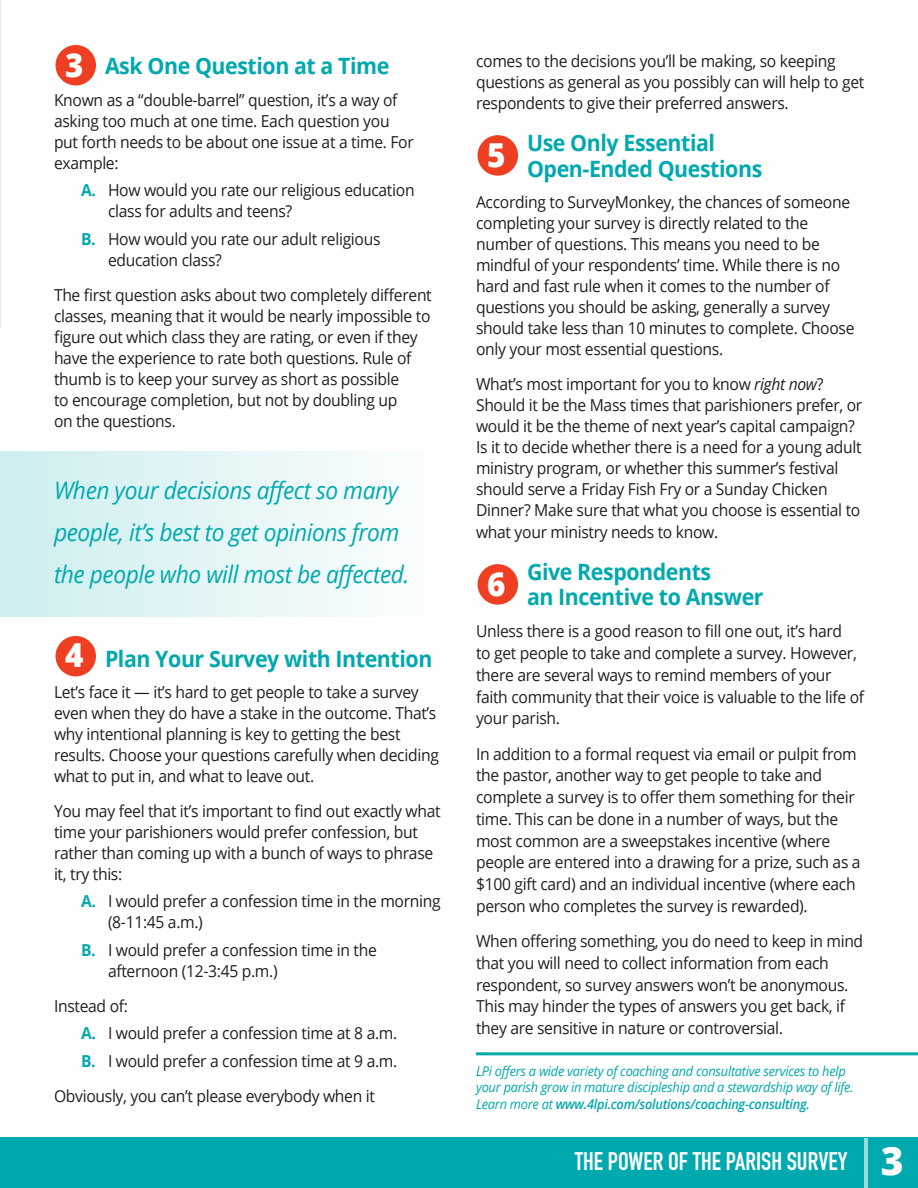
<style>
.page{position:relative;width:918px;height:1188px;background:#fff}
.page>*{position:absolute;margin:0;border:0;box-sizing:border-box;transform-origin:0 0}
.t1{font:800 33px "Open Sans";color:#fff;scale:.95 1}
.t2{font:700 25.2px "DIN Condensed";color:#fff}
.t3{font:italic 24px/42px "Open Sans";letter-spacing:-.02em;color:#00a9ae;scale:.95 1}
.t4{font:700 22.5px/25.5px "Open Sans";letter-spacing:-.02em;color:#00a9ae;scale:.95 1}
.t5{font:16.5px/21px "Open Sans";letter-spacing:-.02em;color:#241f1f;scale:.95 1}
.t6{font:italic 13.5px/16.5px "Open Sans";letter-spacing:-.02em;color:#00a8ad;scale:.95 1}
.s1{font-weight:700;color:#00a9ae}
.s2{font-style:italic}
.s3{font-weight:600}
.s4{font-family:"Open Sans";font-weight:800;font-size:39px}
</style>
<div class="page">
<div style="left:0;top:1138px;width:918px;height:50px;background:#00a9ae"></div>
<hr style="left:864px;top:1138px;width:4px;height:50px;background:#99dcde">
<img style="left:0;top:0;width:1px;height:327px">
<div style="left:56px;top:636px;width:40px;height:40px;background:#ef3f23;border-radius:50%"></div>
<div style="left:478px;top:135px;width:40px;height:41px;background:#ef3f23;border-radius:50%"></div>
<div style="left:478px;top:564px;width:40px;height:41px;background:#ef3f23;border-radius:50%"></div>
<div style="left:56px;top:45px;width:40px;height:41px;background:#ef3f23;border-radius:50%"></div>
<div style="left:0;top:451px;width:459px;height:166px;background:linear-gradient(to right,#cdeeef,#fffeff)"></div>
<hr style="left:476px;top:1052px;width:442px;height:3px;background:#00a8ad">
<h1 class="t1" style="left:65px;top:39px;width:21px">3</h1>
<h3 class="t4" style="left:105px;top:53px;width:301px">Ask One Question at a Time</h3>
<p class="t5" style="left:54px;top:89px;width:380px">Known as a “double-barrel” question, it’s a way of asking too much at one time. Each question you put forth needs to be about one issue at a time. For example:</p>
<p class="t5" style="left:108px;top:180px;width:324px;text-indent:-27px"><span class="s1">A.</span> How would you rate our religious education class for adults and teens?</p>
<p class="t5" style="left:108px;top:228px;width:288px;text-indent:-27px"><span class="s1">B.</span> How would you rate our adult religious education class?</p>
<p class="t5" style="left:54px;top:284px;width:399px">The first question asks about two completely different classes, meaning that it would be nearly impossible to figure out which class they are rating, or even if they have the experience to rate both questions. Rule of thumb is to keep your survey as short as possible<br>to encourage completion, but not by doubling up<br>on the questions.</p>
<h3 class="t3" style="left:54px;top:469px;width:376px">When your decisions affect so many people, it’s best to get opinions from the people who will most be affected.</h3>
<h1 class="t1" style="left:65px;top:630px;width:21px">4</h1>
<h3 class="t4" style="left:105px;top:645px;width:346px">Plan Your Survey with Intention</h3>
<p class="t5" style="left:54px;top:681px;width:407px">Let’s face it — it’s hard to get people to take a survey even when they do have a stake in the outcome. That’s why intentional planning is key to getting the best results. Choose your questions carefully when deciding what to put in, and what to leave out.</p>
<p class="t5" style="left:54px;top:800px;width:409px">You may feel that it’s important to find out exactly what time your parishioners would prefer confession, but rather than coming up with a bunch of ways to phrase it, try this:</p>
<p class="t5" style="left:108px;top:891px;width:352px;text-indent:-27px"><span class="s1">A.</span> I would prefer a confession time in the morning (8-11:45 a.m.)</p>
<p class="t5" style="left:108px;top:939px;width:285px;text-indent:-27px"><span class="s1">B.</span> I would prefer a confession time in the afternoon (12-3:45 p.m.)</p>
<p class="t5" style="left:81px;top:991px;width:335px;line-height:27.8px;text-indent:-27px">Instead of:<br><span class="s1">A.</span> I would prefer a confession time at 8 a.m.<br><span class="s1">B.</span> I would prefer a confession time at 9 a.m.</p>
<p class="t5" style="left:54px;top:1085px;width:339px">Obviously, you can’t please everybody when it</p>
<p class="t5" style="left:476px;top:50px;width:410px">comes to the decisions you’ll be making, so keeping questions as general as you possibly can will help to get respondents to give their preferred answers.</p>
<h3 class="t4" style="left:527px;top:130px;width:249px">Use Only Essential<br>Open-Ended Questions</h3>
<p class="t5" style="left:476px;top:191px;width:400px">According to SurveyMonkey, the chances of someone completing your survey is directly related to the number of questions. This means you need to be mindful of your respondents’ time. While there is no hard and fast rule when it comes to the number of questions you should be asking, generally a survey should take less than 10 minutes to complete. Choose only your most essential questions.</p>
<p class="t5" style="left:476px;top:373px;width:408px">What’s most important for you to know <span class="s2">right now</span>?<br>Should it be the Mass times that parishioners prefer, or would it be the theme of next year’s capital campaign?<br>Is it to decide whether there is a need for a young adult ministry program, or whether this summer’s festival should serve a Friday Fish Fry or a Sunday Chicken Dinner? Make sure that what you choose is essential to what your ministry needs to know.</p>
<h3 class="t4" style="left:527px;top:558px;width:251px">Give Respondents<br>an Incentive to Answer</h3>
<p class="t5" style="left:476px;top:620px;width:410px;line-height:21.8px">Unless there is a good reason to fill one out, it’s hard<br>to get people to take and complete a survey. However, there are several ways to remind members of your faith community that their voice is valuable to the life of your parish.</p>
<p class="t5" style="left:476px;top:742px;width:406px;line-height:21.8px">In addition to a formal request via email or pulpit from the pastor, another way to get people to take and complete a survey is to offer them something for their time. This can be done in a number of ways, but the most common are a sweepstakes incentive (where people are entered into a drawing for a prize, such as a $100 gift card) and an individual incentive (where each person who completes the survey is rewarded).</p>
<p class="t5" style="left:476px;top:930px;width:409px;line-height:21.8px">When offering something, you do need to keep in mind that you will need to collect information from each respondent, so survey answers won’t be anonymous.<br>This may hinder the types of answers you get back, if they are sensitive in nature or controversial.</p>
<h1 class="t1" style="left:487px;top:130px;width:21px">5</h1>
<h1 class="t1" style="left:487px;top:559px;width:21px">6</h1>
<p class="t6" style="left:476px;top:1062px;width:399px">LPi offers a wide variety of coaching and consultative services to help your parish grow in mature discipleship and a stewardship way of life.<br>Learn more at <span class="s3">www.4lpi.com/solutions/coaching-consulting.</span></p>
<h2 class="t2" style="left:575px;top:1144px;width:330px">THE POWER OF THE PARISH SURVEY <span class="s4">3</span></h2>
</div>
